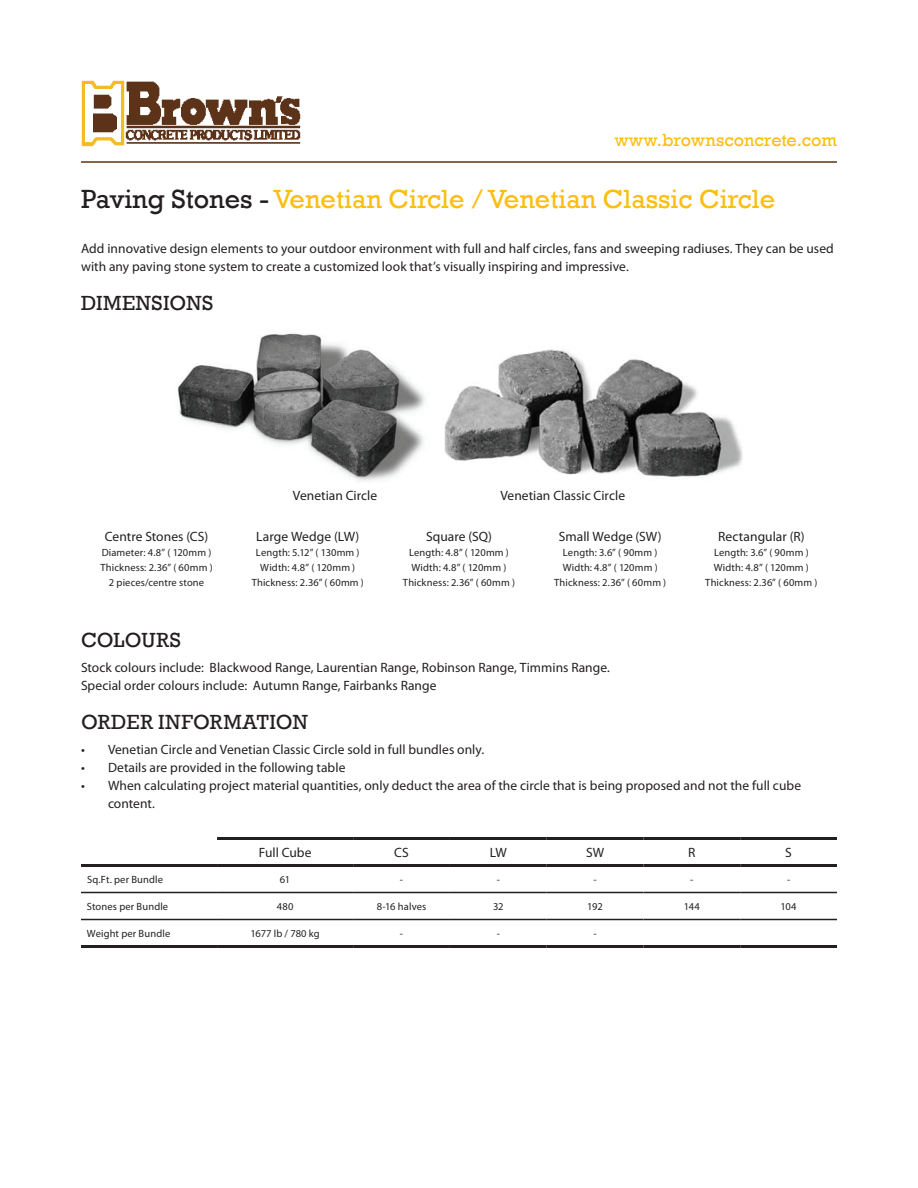
<style>
.page{position:relative;width:918px;height:1188px;background:#fff}
.page>*{position:absolute;margin:0;border:0;box-sizing:border-box;transform-origin:0 0}
.t1{font:27px "Rockwell";color:#fdbe12}
.t2{font:21px "Rockwell";letter-spacing:.02em;color:#231f20}
.t3{font:18px "Rockwell";color:#fdbe12}
.t4{font:13.5px/18px "Myriad Pro";color:#231f20}
.t5{font:10.5px/15px "Myriad Pro";letter-spacing:.01em;color:#231f20;text-align:center}
.s1{color:#231f20}
</style>
<div class="page">
<img style="left:81px;top:81px;width:220px;height:65px">
<img style="left:177px;top:333px;width:248px;height:148px">
<img style="left:444px;top:348px;width:299px;height:129px">
<hr style="left:81px;top:161px;width:756px;height:2px;background:#5e3217">
<hr style="left:81px;top:892px;width:136px;height:1px;background:#231f20">
<hr style="left:217px;top:892px;width:136px;height:1px;background:#231f20">
<hr style="left:353px;top:892px;width:97px;height:1px;background:#231f20">
<hr style="left:450px;top:892px;width:97px;height:1px;background:#231f20">
<hr style="left:547px;top:892px;width:96px;height:1px;background:#231f20">
<hr style="left:643px;top:892px;width:97px;height:1px;background:#231f20">
<hr style="left:740px;top:892px;width:97px;height:1px;background:#231f20">
<hr style="left:81px;top:864px;width:136px;height:3px;background:#231f20">
<hr style="left:81px;top:945px;width:136px;height:3px;background:#231f20">
<hr style="left:217px;top:945px;width:136px;height:3px;background:#231f20">
<hr style="left:353px;top:945px;width:97px;height:3px;background:#231f20">
<hr style="left:450px;top:945px;width:97px;height:3px;background:#231f20">
<hr style="left:547px;top:945px;width:96px;height:3px;background:#231f20">
<hr style="left:643px;top:945px;width:97px;height:3px;background:#231f20">
<hr style="left:740px;top:945px;width:97px;height:3px;background:#231f20">
<hr style="left:81px;top:919px;width:136px;height:1px;background:#231f20">
<hr style="left:217px;top:919px;width:136px;height:1px;background:#231f20">
<hr style="left:353px;top:919px;width:97px;height:1px;background:#231f20">
<hr style="left:450px;top:919px;width:97px;height:1px;background:#231f20">
<hr style="left:547px;top:919px;width:96px;height:1px;background:#231f20">
<hr style="left:643px;top:919px;width:97px;height:1px;background:#231f20">
<hr style="left:740px;top:919px;width:97px;height:1px;background:#231f20">
<hr style="left:217px;top:837px;width:136px;height:3px;background:#231f20">
<hr style="left:353px;top:837px;width:97px;height:3px;background:#231f20">
<hr style="left:450px;top:837px;width:97px;height:3px;background:#231f20">
<hr style="left:547px;top:837px;width:96px;height:3px;background:#231f20">
<hr style="left:643px;top:837px;width:97px;height:3px;background:#231f20">
<hr style="left:740px;top:837px;width:97px;height:3px;background:#231f20">
<hr style="left:217px;top:864px;width:136px;height:3px;background:#231f20">
<hr style="left:353px;top:864px;width:97px;height:3px;background:#231f20">
<hr style="left:450px;top:864px;width:97px;height:3px;background:#231f20">
<hr style="left:547px;top:864px;width:96px;height:3px;background:#231f20">
<hr style="left:643px;top:864px;width:97px;height:3px;background:#231f20">
<hr style="left:740px;top:864px;width:97px;height:3px;background:#231f20">
<h3 class="t3" style="left:615px;top:130px;width:224px">www.brownsconcrete.com</h3>
<h1 class="t1" style="left:81px;top:183px;width:696px"><span class="s1">Paving Stones -</span> Venetian Circle / Venetian Classic Circle</h1>
<p class="t4" style="left:81px;top:240px;width:754px">Add innovative design elements to your outdoor environment with full and half circles, fans and sweeping radiuses. They can be used with any paving stone system to create a customized look that’s visually inspiring and impressive.</p>
<h2 class="t2" style="left:81px;top:291px;width:134px">DIMENSIONS</h2>
<p class="t4" style="left:105px;top:527px;width:105px">Centre Stones (CS)</p>
<p class="t5" style="left:101px;top:545px;width:114px">Diameter: 4.8” ( 120mm )<br>Thickness: 2.36” ( 60mm )<br>2 pieces/centre stone</p>
<p class="t4" style="left:293px;top:487px;width:86px">Venetian Circle</p>
<p class="t4" style="left:500px;top:487px;width:126px">Venetian Classic Circle</p>
<p class="t4" style="left:256px;top:527px;width:105px">Large Wedge (LW)</p>
<p class="t5" style="left:252px;top:545px;width:114px">Length: 5.12” ( 130mm )<br>Width: 4.8” ( 120mm )<br>Thickness: 2.36” ( 60mm )</p>
<p class="t4" style="left:426px;top:527px;width:67px">Square (SQ)</p>
<p class="t5" style="left:403px;top:545px;width:114px">Length: 4.8” ( 120mm )<br>Width: 4.8” ( 120mm )<br>Thickness: 2.36” ( 60mm )</p>
<p class="t4" style="left:559px;top:527px;width:104px">Small Wedge (SW)</p>
<p class="t5" style="left:554px;top:545px;width:114px">Length: 3.6” ( 90mm )<br>Width: 4.8” ( 120mm )<br>Thickness: 2.36” ( 60mm )</p>
<p class="t4" style="left:718px;top:527px;width:88px">Rectangular (R)</p>
<p class="t5" style="left:705px;top:545px;width:114px">Length: 3.6” ( 90mm )<br>Width: 4.8” ( 120mm )<br>Thickness: 2.36” ( 60mm )</p>
<h2 class="t2" style="left:81px;top:628px;width:102px">COLOURS</h2>
<p class="t4" style="left:81px;top:658px;width:531px">Stock colours include: Blackwood Range, Laurentian Range, Robinson Range, Timmins Range.<br>Special order colours include: Autumn Range, Fairbanks Range</p>
<h2 class="t2" style="left:81px;top:710px;width:228px">ORDER INFORMATION</h2>
<p class="t4" style="left:81px;top:740px;width:405px">• Venetian Circle and Venetian Classic Circle sold in full bundles only.</p>
<p class="t4" style="left:81px;top:758px;width:266px">• Details are provided in the following table</p>
<p class="t4" style="left:108px;top:776px;width:695px;text-indent:-27px">• When calculating project material quantities, only deduct the area of the circle that is being proposed and not the full cube content.</p>
<p class="t4" style="left:259px;top:843px;width:54px">Full Cube</p>
<p class="t4" style="left:394px;top:843px;width:16px">CS</p>
<p class="t4" style="left:490px;top:843px;width:19px">LW</p>
<p class="t4" style="left:586px;top:843px;width:20px">SW</p>
<p class="t4" style="left:688px;top:843px;width:9px">R</p>
<p class="t4" style="left:785px;top:843px;width:8px">S</p>
<p class="t5" style="left:87px;top:872px;width:77px">Sq.Ft. per Bundle</p>
<p class="t5" style="left:280px;top:872px;width:12px">61</p>
<p class="t5" style="left:400px;top:872px;width:5px">-</p>
<p class="t5" style="left:497px;top:872px;width:5px">-</p>
<p class="t5" style="left:593px;top:872px;width:5px">-</p>
<p class="t5" style="left:690px;top:872px;width:5px">-</p>
<p class="t5" style="left:787px;top:872px;width:5px">-</p>
<p class="t5" style="left:87px;top:899px;width:83px">Stones per Bundle</p>
<p class="t5" style="left:277px;top:899px;width:18px">480</p>
<p class="t5" style="left:377px;top:899px;width:51px">8-16 halves</p>
<p class="t5" style="left:493px;top:899px;width:12px">32</p>
<p class="t5" style="left:587px;top:899px;width:17px">192</p>
<p class="t5" style="left:684px;top:899px;width:18px">144</p>
<p class="t5" style="left:781px;top:899px;width:18px">104</p>
<p class="t5" style="left:87px;top:926px;width:85px">Weight per Bundle</p>
<p class="t5" style="left:251px;top:926px;width:71px">1677 lb / 780 kg</p>
<p class="t5" style="left:400px;top:926px;width:5px">-</p>
<p class="t5" style="left:497px;top:926px;width:5px">-</p>
<p class="t5" style="left:593px;top:926px;width:5px">-</p>
</div>
